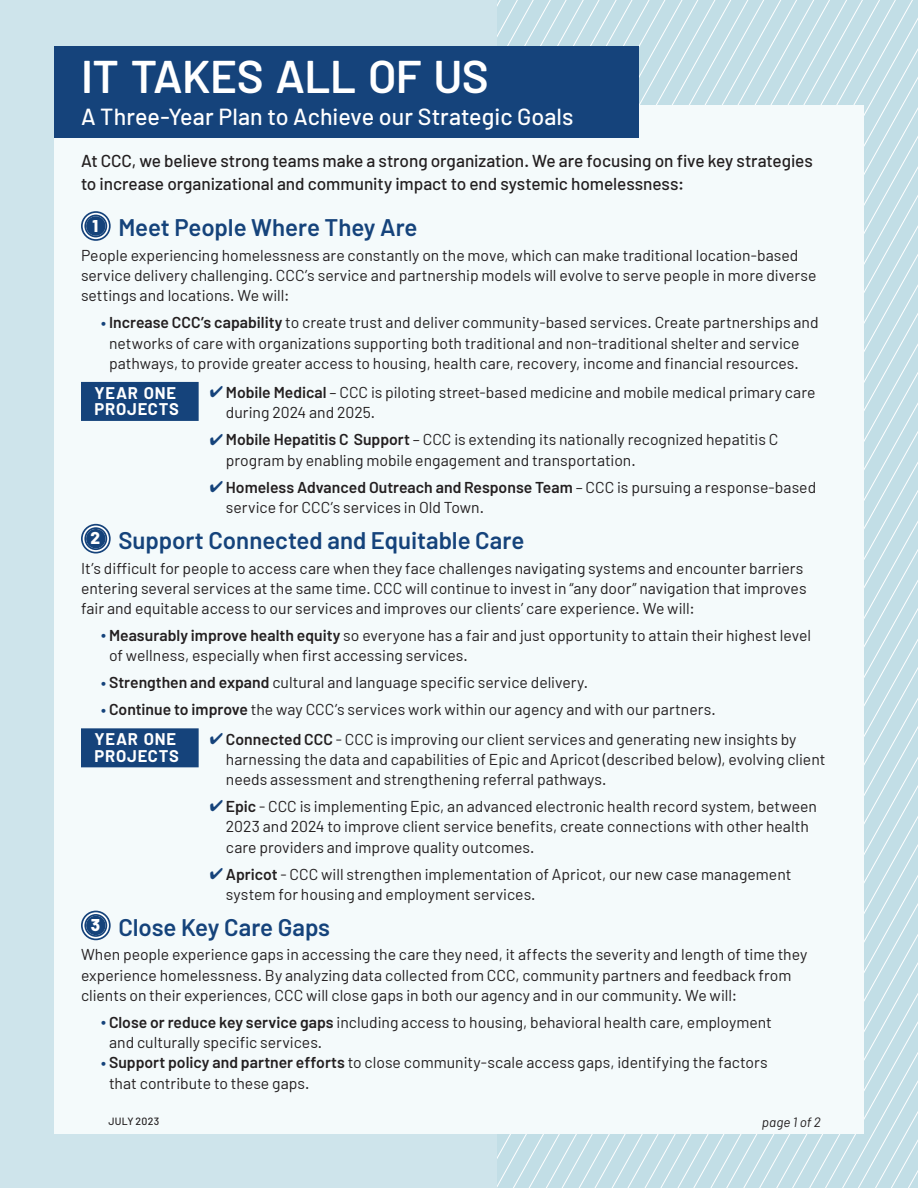
<style>
.page{position:relative;width:918px;height:1188px;background:#fff}
.page>*{position:absolute;margin:0;border:0;box-sizing:border-box;transform-origin:0 0}
.head1{font:600 45.75px "Barlow";letter-spacing:-.015em;color:#fff}
.subhead2{font:600 24px "Barlow";letter-spacing:-.005em;color:#15437b}
.intro_graph{font:500 23.25px "Barlow";letter-spacing:.005em;color:#fff}
.body-smaller{font:500 17.25px/22.5px "Barlow";letter-spacing:-.005em;color:#231f20}
.t1{font:800 17.1px "Barlow";color:#fff}
.year_one_reversed-2l{font:700 16.5px/16.5px "Barlow";letter-spacing:.045em;color:#fff}
.body-smaller-2{font:15.75px/20.2px "Barlow";color:#231f20}
.bullets_small{font:15.75px/20.2px "Barlow";color:#231f20}
.t2{font:italic 13.5px "Barlow";letter-spacing:.005em;color:#231f20}
.bullets_small-2{font:500 10.5px "Barlow";letter-spacing:.025em;color:#231f20}
.s1{font-weight:600;color:#15437b}
.s2{font-weight:600}
.s3{color:#15437b}
</style>
<div class="page">
<div style="left:0;top:0;width:809px;height:1188px;background:#cee4eb"></div>
<svg style="left:534px;top:0;width:247px;height:1188px"></svg>
<svg style="left:797px;top:0;width:121px;height:1188px;background:#c6e0e7"></svg>
<div style="left:54px;top:106px;width:810px;height:1028px;background:#f4fafb"></div>
<div style="left:54px;top:46px;width:584px;height:92px;background:#15437b"></div>
<div style="left:81px;top:382px;width:118px;height:39px;background:#15437b"></div>
<div style="left:84px;top:214px;width:24px;height:24px;background:#15437b;border-radius:50%"></div>
<div style="left:81px;top:211px;width:30px;height:30px;border:5px solid #fff;border-radius:50%"></div>
<div style="left:81px;top:211px;width:30px;height:30px;border:2px solid #15437b;border-radius:50%"></div>
<div style="left:84px;top:215px;width:23px;height:22px;border:2px solid #15437b;border-radius:50%"></div>
<div style="left:81px;top:728px;width:118px;height:39px;background:#15437b"></div>
<div style="left:84px;top:526px;width:24px;height:25px;background:#15437b;border-radius:50%"></div>
<div style="left:81px;top:524px;width:30px;height:30px;border:5px solid #fff;border-radius:50%"></div>
<div style="left:81px;top:524px;width:30px;height:30px;border:2px solid #15437b;border-radius:50%"></div>
<div style="left:84px;top:527px;width:23px;height:23px;border:2px solid #15437b;border-radius:50%"></div>
<div style="left:84px;top:913px;width:24px;height:25px;background:#15437b;border-radius:50%"></div>
<div style="left:81px;top:911px;width:30px;height:29px;border:5px solid #fff;border-radius:50%"></div>
<div style="left:81px;top:911px;width:30px;height:29px;border:2px solid #15437b;border-radius:50%"></div>
<div style="left:84px;top:914px;width:23px;height:23px;border:2px solid #15437b;border-radius:50%"></div>
<p class="head1" style="left:81px;top:49px;width:409px">IT TAKES ALL OF US</p>
<p class="intro_graph" style="left:81px;top:102px;width:494px">A Three-Year Plan to Achieve our Strategic Goals</p>
<p class="body-smaller" style="left:81px;top:150px;width:733px">At CCC, we believe strong teams make a strong organization. We are focusing on five key strategies to increase organizational and community impact to end systemic homelessness:</p>
<p class="t1" style="left:93px;top:215px;width:7px">1</p>
<p class="subhead2" style="left:118px;top:213px;width:301px">Meet People Where They Are</p>
<p class="body-smaller-2" style="left:81px;top:245px;width:737px">People experiencing homelessness are constantly on the move, which can make traditional location-based service delivery challenging. CCC’s service and partnership models will evolve to serve people in more diverse settings and locations. We will:</p>
<p class="body-smaller-2" style="left:109px;top:312px;width:711px;text-indent:-8px"><span class="s1">•</span> <span class="s2">Increase CCC’s capability</span> to create trust and deliver community-based services. Create partnerships and networks of care with organizations supporting both traditional and non-traditional shelter and service pathways, to provide greater access to housing, health care, recovery, income and financial resources.</p>
<p class="year_one_reversed-2l" style="left:94px;top:385px;width:86px">YEAR ONE<br>PROJECTS</p>
<p class="bullets_small" style="left:226px;top:382px;width:591px;text-indent:-16px"><span class="s3">✔</span> <span class="s2">Mobile Medical</span> – CCC is piloting street-based medicine and mobile medical primary care during 2024 and 2025.</p>
<p class="bullets_small" style="left:226px;top:429px;width:554px;text-indent:-16px"><span class="s3">✔</span> <span class="s2">Mobile Hepatitis C Support</span> – CCC is extending its nationally recognized hepatitis C program by enabling mobile engagement and transportation.</p>
<p class="bullets_small" style="left:226px;top:476px;width:592px;text-indent:-16px"><span class="s3">✔</span> <span class="s2">Homeless Advanced Outreach and Response Team</span> – CCC is pursuing a response-based service for CCC’s services in Old Town.</p>
<p class="t1" style="left:91px;top:528px;width:11px">2</p>
<p class="subhead2" style="left:118px;top:525px;width:407px">Support Connected and Equitable Care</p>
<p class="body-smaller-2" style="left:81px;top:557px;width:727px">It’s difficult for people to access care when they face challenges navigating systems and encounter barriers entering several services at the same time. CCC will continue to invest in “any door” navigation that improves fair and equitable access to our services and improves our clients’ care experience. We will:</p>
<p class="body-smaller-2" style="left:109px;top:625px;width:704px;text-indent:-8px"><span class="s1">•</span> <span class="s2">Measurably improve health equity</span> so everyone has a fair and just opportunity to attain their highest level of wellness, especially when first accessing services.</p>
<p class="bullets_small" style="left:101px;top:672px;width:488px"><span class="s1">•</span> <span class="s2">Strengthen and expand</span> cultural and language specific service delivery.</p>
<p class="bullets_small" style="left:101px;top:699px;width:616px"><span class="s1">•</span> <span class="s2">Continue to improve</span> the way CCC’s services work within our agency and with our partners.</p>
<p class="year_one_reversed-2l" style="left:94px;top:731px;width:86px">YEAR ONE<br>PROJECTS</p>
<p class="bullets_small" style="left:226px;top:728px;width:601px;text-indent:-16px"><span class="s3">✔</span> <span class="s2">Connected CCC</span> - CCC is improving our client services and generating new insights by harnessing the data and capabilities of Epic and Apricot (described below), evolving client needs assessment and strengthening referral pathways.</p>
<p class="bullets_small" style="left:226px;top:796px;width:593px;text-indent:-16px"><span class="s3">✔</span> <span class="s2">Epic</span> - CCC is implementing Epic, an advanced electronic health record system, between<br>2023 and 2024 to improve client service benefits, create connections with other health care providers and improve quality outcomes.</p>
<p class="bullets_small" style="left:226px;top:863px;width:567px;text-indent:-16px"><span class="s3">✔</span> <span class="s2">Apricot</span> - CCC will strengthen implementation of Apricot, our new case management system for housing and employment services.</p>
<p class="t1" style="left:91px;top:914px;width:11px">3</p>
<p class="subhead2" style="left:118px;top:912px;width:213px">Close Key Care Gaps</p>
<p class="body-smaller-2" style="left:81px;top:944px;width:728px">When people experience gaps in accessing the care they need, it affects the severity and length of time they experience homelessness. By analyzing data collected from CCC, community partners and feedback from clients on their experiences, CCC will close gaps in both our agency and in our community. We will:</p>
<p class="body-smaller-2" style="left:109px;top:1012px;width:664px;text-indent:-8px"><span class="s1">•</span> <span class="s2">Close or reduce key service gaps</span> including access to housing, behavioral health care, employment and culturally specific services.</p>
<p class="bullets_small" style="left:109px;top:1052px;width:660px;text-indent:-8px"><span class="s1">•</span> <span class="s2">Support policy and partner efforts</span> to close community-scale access gaps, identifying the factors that contribute to these gaps.</p>
<p class="bullets_small-2" style="left:109px;top:1115px;width:52px">JULY 2023</p>
<p class="t2" style="left:762px;top:1113px;width:60px">page 1 of 2</p>
</div>
